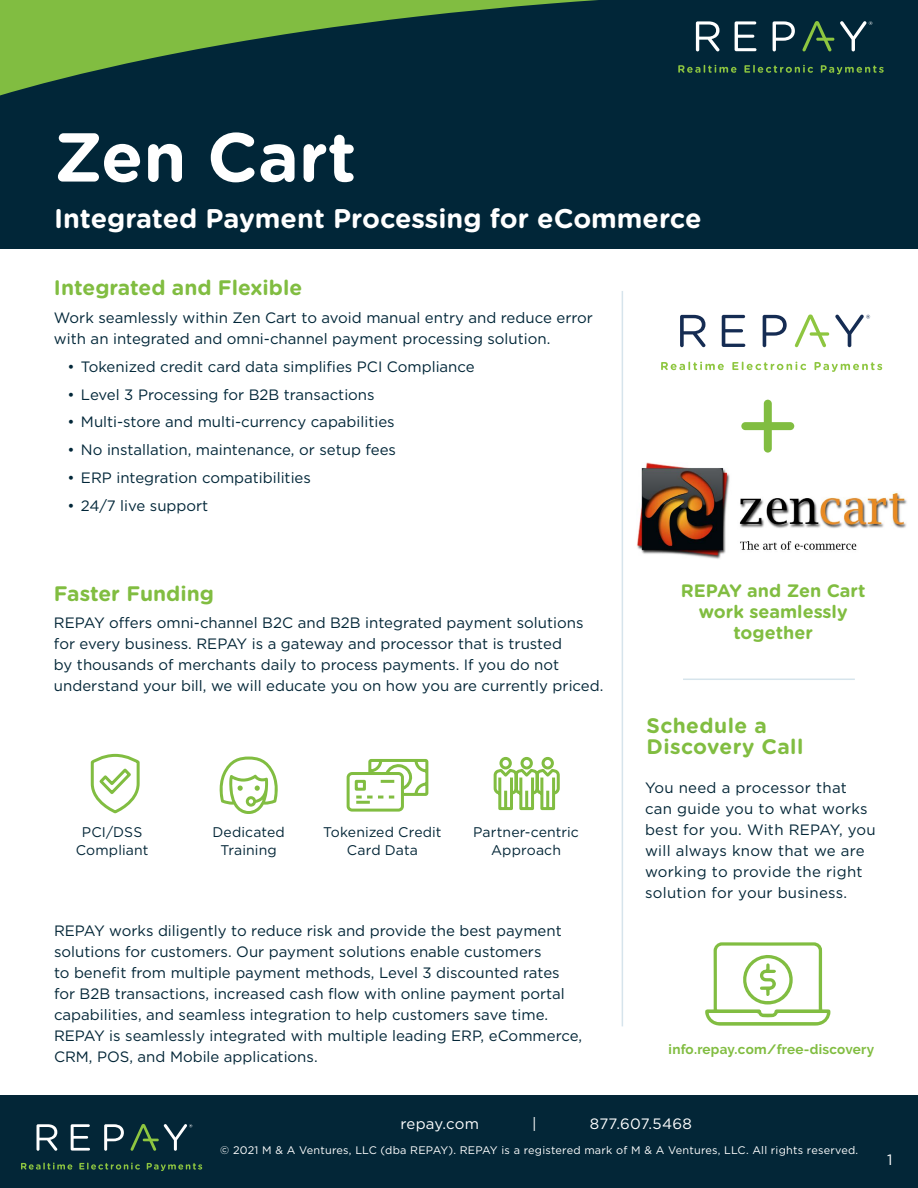
<style>
.page{position:relative;width:918px;height:1188px;background:#fff}
.page>*{position:absolute;margin:0;border:0;box-sizing:border-box;transform-origin:0 0}
.t1{font:700 69px "Gotham Rounded";color:#fff}
.t2{font:700 27px "Gotham Rounded";color:#fff}
.t3{font:700 21px "Gotham Rounded";color:#81bd41}
.t4{font:700 21px/21px "Gotham Rounded";letter-spacing:.02em;color:#81bd41}
.t5{font:700 18px/21px "Gotham Rounded";color:#81bd41;text-align:center}
.t6{font:15px/21px "Gotham";color:#032637}
.t7{font:15px/21px "Gotham";color:#012638}
.t8{font:15px/21px "Gotham";letter-spacing:.02em;color:#032637}
.t9{font:15px "Gotham";letter-spacing:.02em;color:#fff}
.t10{font:13.95px/18.1px "Gotham";letter-spacing:.01em;color:#032637;text-align:center}
.t11{font:700 13.5px "Raleway";letter-spacing:.02em;color:#81bd41}
.t12{font:10.95px "Gotham";letter-spacing:.02em;color:#fff}
</style>
<div class="page">
<div style="left:0;top:1095px;width:918px;height:93px;background:#032637"></div>
<svg style="left:21px;top:1163px;width:51px;height:7px"></svg>
<svg style="left:79px;top:1163px;width:61px;height:7px"></svg>
<svg style="left:147px;top:1163px;width:55px;height:8px"></svg>
<svg style="left:37px;top:1124px;width:20px;height:27px"></svg>
<svg style="left:71px;top:1124px;width:19px;height:27px"></svg>
<svg style="left:104px;top:1124px;width:20px;height:27px"></svg>
<svg style="left:131px;top:1124px;width:61px;height:27px"></svg>
<div style="left:0;top:0;width:918px;height:248px;background:#012638"></div>
<hr style="left:622px;top:291px;width:1px;height:735px;background:#d6e4ec">
<hr style="left:683px;top:679px;width:172px;height:1px;background:#d6e4ec">
<img style="left:637px;top:462px;width:270px;height:97px">
<svg style="left:0;top:0;width:873px;height:96px"></svg>
<svg style="left:678px;top:65px;width:59px;height:8px"></svg>
<svg style="left:744px;top:65px;width:69px;height:8px"></svg>
<svg style="left:821px;top:65px;width:63px;height:9px"></svg>
<svg style="left:696px;top:21px;width:23px;height:30px"></svg>
<svg style="left:735px;top:21px;width:22px;height:30px"></svg>
<svg style="left:773px;top:21px;width:22px;height:30px"></svg>
<svg style="left:802px;top:21px;width:29px;height:30px"></svg>
<hr style="left:816px;top:38px;width:18px;height:3px;background:#8ec640">
<svg style="left:840px;top:21px;width:32px;height:30px"></svg>
<svg style="left:90px;top:753px;width:50px;height:61px"></svg>
<svg style="left:346px;top:759px;width:83px;height:53px"></svg>
<svg style="left:493px;top:756px;width:67px;height:55px"></svg>
<svg style="left:219px;top:757px;width:59px;height:57px"></svg>
<svg style="left:705px;top:942px;width:125px;height:84px"></svg>
<div style="left:741px;top:422px;width:53px;height:8px;background:#81bd41;border-radius:4px"></div>
<div style="left:764px;top:400px;width:8px;height:53px;background:#81bd41;border-radius:4px"></div>
<svg style="left:661px;top:362px;width:63px;height:8px"></svg>
<svg style="left:732px;top:362px;width:74px;height:8px"></svg>
<svg style="left:815px;top:362px;width:67px;height:10px"></svg>
<svg style="left:680px;top:315px;width:25px;height:32px"></svg>
<svg style="left:722px;top:315px;width:23px;height:32px"></svg>
<svg style="left:763px;top:315px;width:24px;height:32px"></svg>
<svg style="left:795px;top:315px;width:31px;height:32px"></svg>
<svg style="left:810px;top:332px;width:19px;height:4px"></svg>
<svg style="left:835px;top:315px;width:35px;height:32px"></svg>
<h1 class="t1" style="left:54px;top:107px;width:304px">Zen Cart</h1>
<h2 class="t2" style="left:54px;top:199px;width:649px">Integrated Payment Processing for eCommerce</h2>
<h3 class="t3" style="left:54px;top:272px;width:250px">Integrated and Flexible</h3>
<p class="t7" style="left:54px;top:307px;width:540px">Work seamlessly within Zen Cart to avoid manual entry and reduce error with an integrated and omni-channel payment processing solution.</p>
<p class="t7" style="left:67px;top:356px;width:409px">• Tokenized credit card data simplifies PCI Compliance</p>
<p class="t7" style="left:67px;top:383px;width:309px">• Level 3 Processing for B2B transactions</p>
<p class="t7" style="left:67px;top:411px;width:329px">• Multi-store and multi-currency capabilities</p>
<p class="t7" style="left:67px;top:439px;width:330px">• No installation, maintenance, or setup fees</p>
<p class="t7" style="left:67px;top:467px;width:245px">• ERP integration compatibilities</p>
<p class="t7" style="left:67px;top:494px;width:142px">• 24/7 live support</p>
<h3 class="t3" style="left:54px;top:578px;width:162px">Faster Funding</h3>
<p class="t6" style="left:54px;top:612px;width:551px">REPAY offers omni-channel B2C and B2B integrated payment solutions for every business. REPAY is a gateway and processor that is trusted<br>by thousands of merchants daily to process payments. If you do not understand your bill, we will educate you on how you are currently priced.</p>
<p class="t10" style="left:76px;top:823px;width:74px">PCI/DSS<br>Compliant</p>
<p class="t10" style="left:323px;top:823px;width:120px">Tokenized Credit<br>Card Data</p>
<p class="t10" style="left:473px;top:823px;width:107px">Partner-centric<br>Approach</p>
<p class="t10" style="left:212px;top:823px;width:74px">Dedicated<br>Training</p>
<p class="t6" style="left:54px;top:920px;width:530px">REPAY works diligently to reduce risk and provide the best payment solutions for customers. Our payment solutions enable customers<br>to benefit from multiple payment methods, Level 3 discounted rates for B2B transactions, increased cash flow with online payment portal capabilities, and seamless integration to help customers save time.<br>REPAY is seamlessly integrated with multiple leading ERP, eCommerce, CRM, POS, and Mobile applications.</p>
<p class="t5" style="left:681px;top:579px;width:186px">REPAY and Zen Cart work seamlessly together</p>
<h3 class="t4" style="left:647px;top:714px;width:158px">Schedule a<br>Discovery Call</h3>
<p class="t8" style="left:645px;top:777px;width:232px">You need a processor that can guide you to what works best for you. With REPAY, you will always know that we are working to provide the right solution for your business.</p>
<p class="t11" style="left:669px;top:1042px;width:207px">info.repay.com/free-discovery</p>
<p class="t9" style="left:400px;top:1114px;width:80px">repay.com</p>
<p class="t9" style="left:532px;top:1114px;width:6px">|</p>
<p class="t9" style="left:590px;top:1114px;width:104px">877.607.5468</p>
<p class="t12" style="left:220px;top:1143px;width:640px">© 2021 M &amp; A Ventures, LLC (dba REPAY). REPAY is a registered mark of M &amp; A Ventures, LLC. All rights reserved.</p>
<p class="t9" style="left:887px;top:1151px;width:7px">1</p>
</div>
